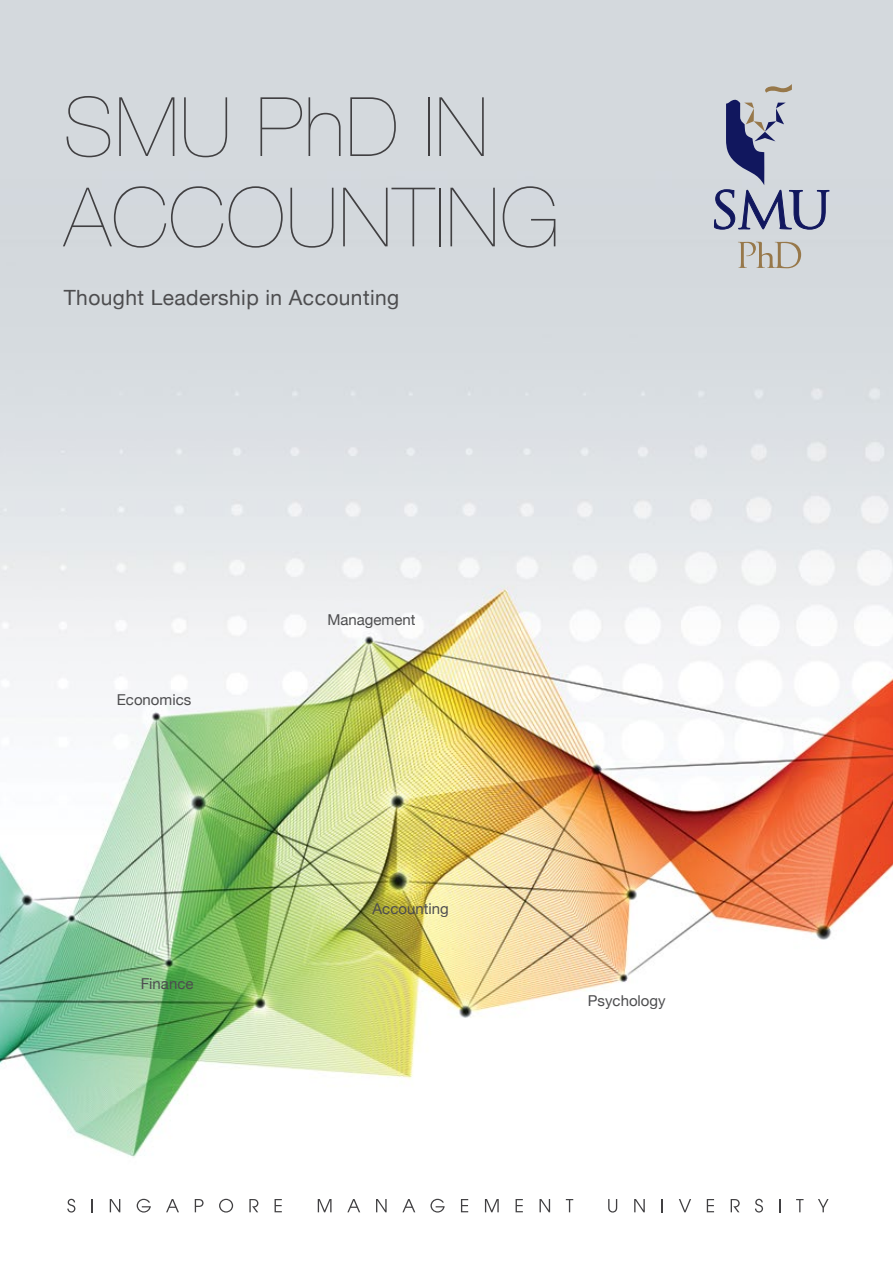
<style>
.page{position:relative;width:893px;height:1263px;background:#fff}
.page>*{position:absolute;margin:0;border:0;box-sizing:border-box;transform-origin:0 0}
.t1{font:200 82.2px/90.3px "Helvetica Neue";letter-spacing:.01em;color:#414042}
.t2{font:21px "Helvetica Neue";letter-spacing:.02em;color:#4d4d4f}
.t3{font:15px "Helvetica Neue";color:#4d4d4f}
</style>
<div class="page">
<img style="left:0;top:0;width:893px;height:1213px">
<svg style="left:714px;top:84px;width:115px;height:145px;background:#adb2c2"></svg>
<svg style="left:738px;top:242px;width:63px;height:26px;background:#c2beb4"></svg>
<svg style="left:67px;top:1199px;width:8px;height:13px"></svg>
<svg style="left:91px;top:1199px;width:2px;height:13px"></svg>
<svg style="left:110px;top:1199px;width:10px;height:13px"></svg>
<svg style="left:137px;top:1199px;width:14px;height:13px"></svg>
<svg style="left:166px;top:1199px;width:13px;height:13px"></svg>
<svg style="left:195px;top:1199px;width:9px;height:13px"></svg>
<svg style="left:219px;top:1199px;width:14px;height:13px"></svg>
<svg style="left:249px;top:1199px;width:9px;height:13px"></svg>
<svg style="left:275px;top:1199px;width:7px;height:13px"></svg>
<svg style="left:318px;top:1199px;width:14px;height:13px"></svg>
<svg style="left:347px;top:1199px;width:13px;height:13px"></svg>
<svg style="left:376px;top:1199px;width:11px;height:13px"></svg>
<svg style="left:402px;top:1199px;width:13px;height:13px"></svg>
<svg style="left:430px;top:1199px;width:15px;height:13px"></svg>
<svg style="left:461px;top:1199px;width:7px;height:13px"></svg>
<svg style="left:485px;top:1199px;width:14px;height:13px"></svg>
<svg style="left:516px;top:1199px;width:7px;height:13px"></svg>
<svg style="left:539px;top:1199px;width:11px;height:13px"></svg>
<svg style="left:566px;top:1199px;width:7px;height:13px"></svg>
<svg style="left:608px;top:1199px;width:9px;height:13px"></svg>
<svg style="left:634px;top:1199px;width:11px;height:13px"></svg>
<svg style="left:662px;top:1199px;width:1px;height:13px"></svg>
<svg style="left:679px;top:1199px;width:12px;height:13px"></svg>
<svg style="left:707px;top:1199px;width:7px;height:13px"></svg>
<svg style="left:731px;top:1199px;width:9px;height:13px"></svg>
<svg style="left:755px;top:1199px;width:8px;height:13px"></svg>
<svg style="left:779px;top:1199px;width:1px;height:13px"></svg>
<svg style="left:796px;top:1199px;width:7px;height:13px"></svg>
<svg style="left:818px;top:1199px;width:10px;height:13px"></svg>
<h1 class="t1" style="left:64px;top:79px;width:497px">SMU PhD IN<br>ACCOUNTING</h1>
<h2 class="t2" style="left:64px;top:282px;width:337px">Thought Leadership in Accounting</h2>
<p class="t3" style="left:117px;top:689px;width:76px">Economics</p>
<p class="t3" style="left:141px;top:973px;width:54px">Finance</p>
<p class="t3" style="left:327px;top:609px;width:90px">Management</p>
<p class="t3" style="left:373px;top:898px;width:78px">Accounting</p>
<p class="t3" style="left:588px;top:990px;width:79px">Psychology</p>
</div>
